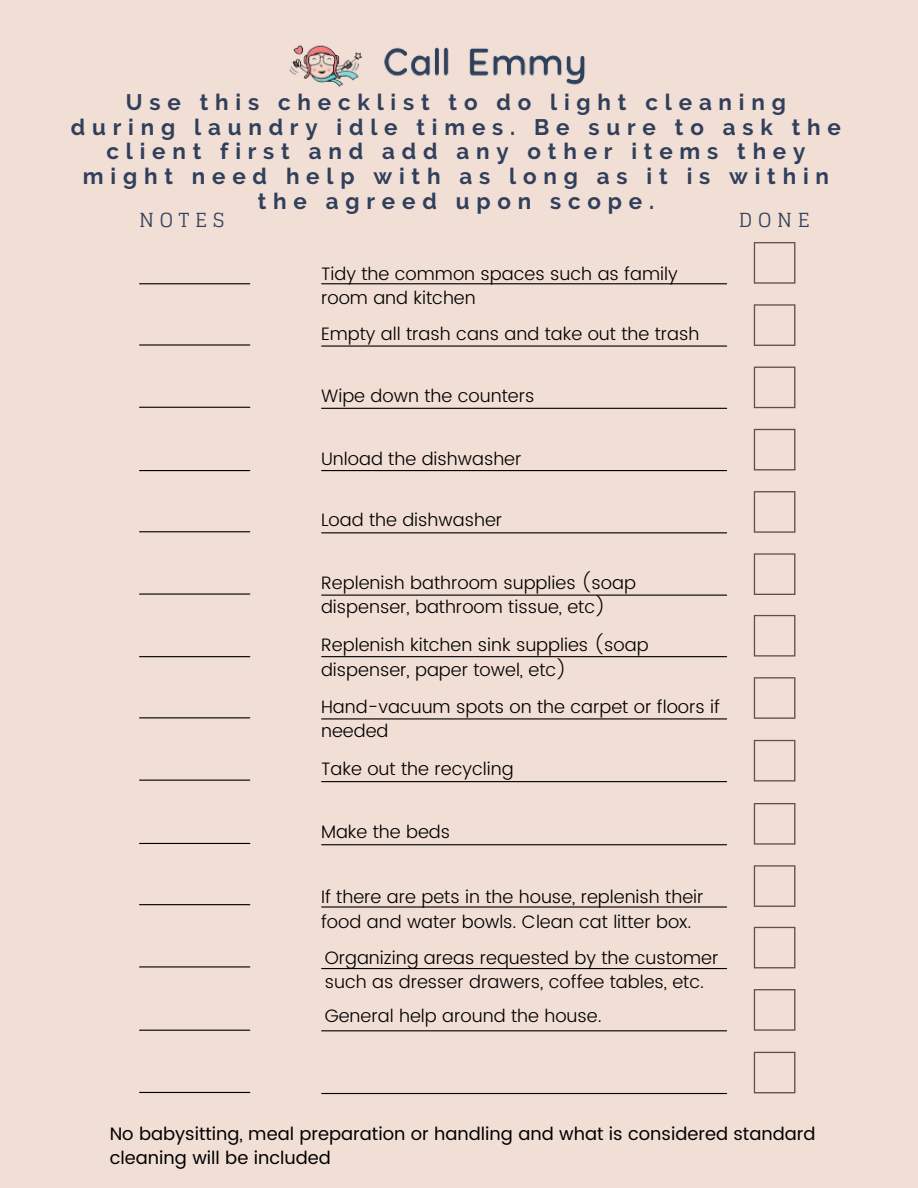
<style>
.page{position:relative;width:918px;height:1188px;background:#f1ded4}
.page>*{position:absolute;margin:0;border:0;box-sizing:border-box;transform-origin:0 0}
.t1{font:700 22.35px/24.8px "Raleway";letter-spacing:.305em;color:#303f5c;text-align:center}
.t2{font:19.35px "Glegoo";letter-spacing:.305em;color:#303f5c}
.t3{font:300 18px/24.8px "Poppins";color:#000}
.t4{font:18px/24.8px "Poppins";color:#000}
</style>
<div class="page">
<hr style="left:322px;top:283px;width:405px;height:1px;background:#000">
<hr style="left:140px;top:283px;width:110px;height:1px;background:#000">
<hr style="left:140px;top:656px;width:110px;height:1px;background:#000">
<hr style="left:140px;top:470px;width:110px;height:1px;background:#000">
<hr style="left:140px;top:843px;width:110px;height:1px;background:#000">
<hr style="left:140px;top:344px;width:110px;height:2px;background:#000">
<hr style="left:140px;top:717px;width:110px;height:1px;background:#000">
<hr style="left:140px;top:531px;width:110px;height:1px;background:#000">
<hr style="left:140px;top:904px;width:110px;height:1px;background:#000">
<hr style="left:140px;top:1030px;width:110px;height:1px;background:#000">
<hr style="left:322px;top:345px;width:405px;height:2px;background:#000">
<hr style="left:322px;top:408px;width:405px;height:1px;background:#000">
<hr style="left:322px;top:470px;width:405px;height:1px;background:#000">
<hr style="left:322px;top:532px;width:405px;height:1px;background:#000">
<hr style="left:322px;top:844px;width:405px;height:1px;background:#000">
<hr style="left:322px;top:656px;width:405px;height:1px;background:#000">
<hr style="left:322px;top:968px;width:405px;height:1px;background:#000">
<hr style="left:322px;top:595px;width:405px;height:1px;background:#000">
<hr style="left:322px;top:906px;width:405px;height:2px;background:#000">
<hr style="left:322px;top:718px;width:405px;height:1px;background:#000">
<hr style="left:322px;top:1030px;width:405px;height:1px;background:#000">
<hr style="left:322px;top:781px;width:405px;height:1px;background:#000">
<hr style="left:322px;top:1093px;width:405px;height:1px;background:#000">
<svg style="left:754px;top:242px;width:41px;height:42px"></svg>
<svg style="left:754px;top:304px;width:41px;height:42px"></svg>
<svg style="left:754px;top:367px;width:41px;height:41px"></svg>
<svg style="left:754px;top:429px;width:41px;height:41px"></svg>
<svg style="left:754px;top:491px;width:41px;height:42px"></svg>
<svg style="left:754px;top:803px;width:41px;height:42px"></svg>
<svg style="left:754px;top:615px;width:41px;height:42px"></svg>
<svg style="left:754px;top:927px;width:41px;height:41px"></svg>
<svg style="left:754px;top:553px;width:41px;height:42px"></svg>
<svg style="left:754px;top:865px;width:41px;height:42px"></svg>
<svg style="left:754px;top:677px;width:41px;height:42px"></svg>
<svg style="left:754px;top:989px;width:41px;height:42px"></svg>
<svg style="left:754px;top:740px;width:41px;height:42px"></svg>
<svg style="left:754px;top:1052px;width:41px;height:41px"></svg>
<hr style="left:140px;top:407px;width:110px;height:1px;background:#000">
<hr style="left:140px;top:780px;width:110px;height:1px;background:#000">
<hr style="left:140px;top:593px;width:110px;height:2px;background:#000">
<hr style="left:140px;top:966px;width:110px;height:1px;background:#000">
<hr style="left:140px;top:1092px;width:110px;height:1px;background:#000">
<img style="left:289px;top:45px;width:296px;height:42px">
<p class="t1" style="left:71px;top:90px;width:772px">Use this checklist to do light cleaning<br>during laundry idle times. Be sure to ask the client first and add any other items they might need help with as long as it is within the agreed upon scope.</p>
<p class="t2" style="left:139px;top:209px;width:87px">NOTES</p>
<p class="t2" style="left:739px;top:209px;width:73px">DONE</p>
<p class="t3" style="left:321px;top:261px;width:358px">Tidy the common spaces such as family room and kitchen</p>
<p class="t3" style="left:321px;top:321px;width:380px">Empty all trash cans and take out the trash</p>
<p class="t3" style="left:321px;top:383px;width:215px">Wipe down the counters</p>
<p class="t3" style="left:321px;top:447px;width:202px">Unload the dishwasher</p>
<p class="t3" style="left:321px;top:508px;width:183px">Load the dishwasher</p>
<p class="t3" style="left:321px;top:570px;width:316px">Replenish bathroom supplies (soap dispenser, bathroom tissue, etc)</p>
<p class="t3" style="left:321px;top:633px;width:329px">Replenish kitchen sink supplies (soap dispenser, paper towel, etc)</p>
<p class="t3" style="left:321px;top:694px;width:401px">Hand-vacuum spots on the carpet or floors if needed</p>
<p class="t3" style="left:321px;top:756px;width:194px">Take out the recycling</p>
<p class="t3" style="left:321px;top:820px;width:131px">Make the beds</p>
<p class="t3" style="left:321px;top:884px;width:384px">If there are pets in the house, replenish their food and water bowls. Clean cat litter box.</p>
<p class="t3" style="left:325px;top:945px;width:395px">Organizing areas requested by the customer such as dresser drawers, coffee tables, etc.</p>
<p class="t3" style="left:325px;top:1004px;width:279px">General help around the house.</p>
<p class="t4" style="left:110px;top:1121px;width:707px">No babysitting, meal preparation or handling and what is considered standard cleaning will be included</p>
</div>
